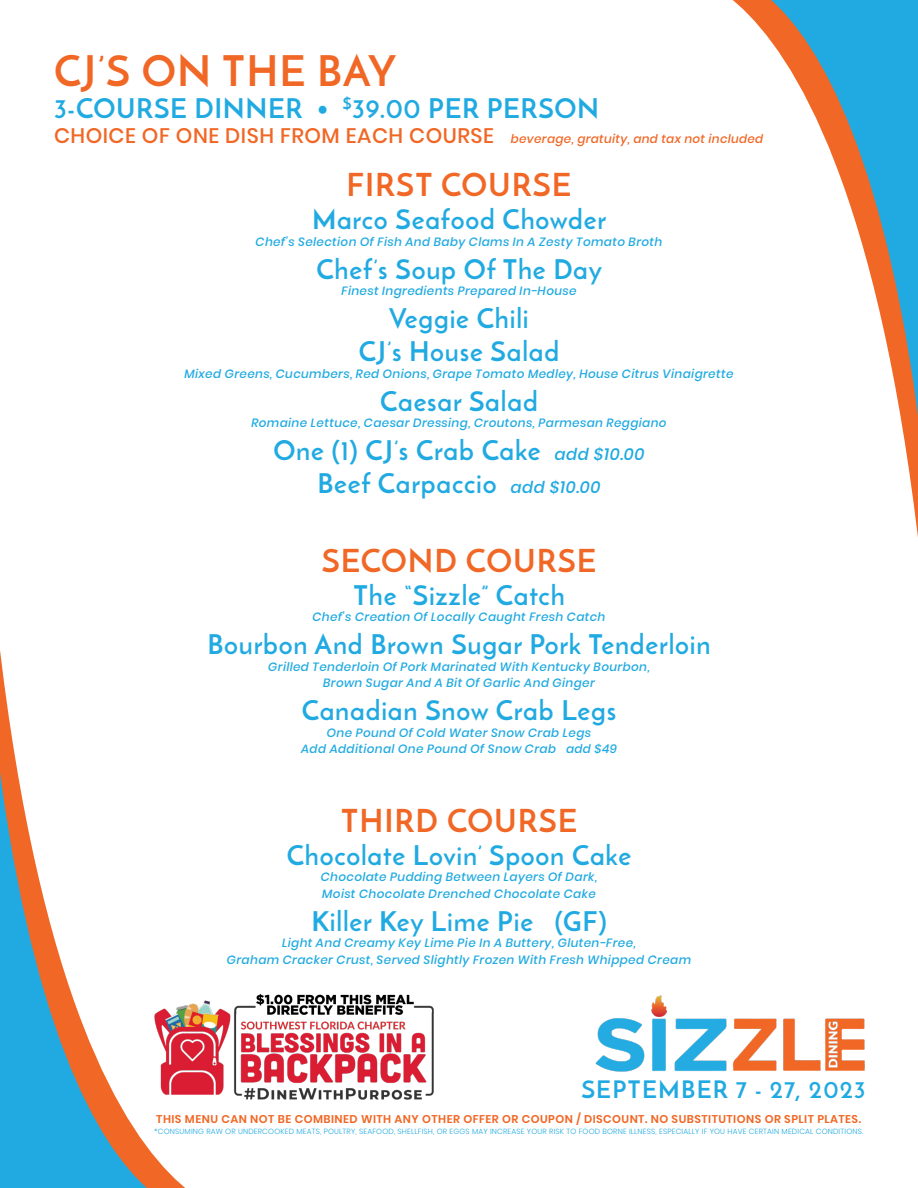
<style>
.page{position:relative;width:918px;height:1188px;background:#fff}
.page>*{position:absolute;margin:0;border:0;box-sizing:border-box;transform-origin:0 0}
.t1{font:700 42px "Josefin Sans";letter-spacing:.025em;color:#f16725}
.t2{font:700 31.5px "Josefin Sans";letter-spacing:.03em;color:#f16725}
.t3{font:700 27px "Josefin Sans";letter-spacing:.03em;color:#21aae1}
.t4{font:700 24px "Josefin Sans";letter-spacing:.05em;color:#21aae1}
.t5{font:italic 500 12px "Poppins";letter-spacing:.03em;color:#21aae1}
.t6{font:italic 500 12px "Poppins";letter-spacing:.025em;color:#f16725}
.t7{font:600 11.25px "Poppins";letter-spacing:.04em;color:#f16725}
.t8{font:300 7.5px "Poppins";letter-spacing:.025em;color:#21aae1}
.s1{font-style:normal;font-size:21px}
.s2{font-family:"Poppins";font-weight:500;font-style:italic;font-size:16.5px}
</style>
<div class="page">
<svg style="left:0;top:651px;width:185px;height:537px"></svg>
<svg style="left:733px;top:0;width:185px;height:537px"></svg>
<img style="left:595px;top:995px;width:270px;height:77px">
<img style="left:152px;top:992px;width:282px;height:110px">
<p class="t1" style="left:54px;top:44px;width:344px">CJ’S ON THE BAY</p>
<p class="t3" style="left:54px;top:91px;width:547px">3-COURSE DINNER • <sup>$</sup>39.00 PER PERSON</p>
<p class="t6" style="left:54px;top:132px;width:711px"><span class="s1">CHOICE OF ONE DISH FROM EACH COURSE</span> beverage, gratuity, and tax not included</p>
<p class="t2" style="left:347px;top:166px;width:226px">FIRST COURSE</p>
<p class="t3" style="left:312px;top:203px;width:295px">Marco Seafood Chowder</p>
<p class="t5" style="left:256px;top:235px;width:408px">Chef’s Selection Of Fish And Baby Clams In A Zesty Tomato Broth</p>
<p class="t3" style="left:316px;top:252px;width:287px">Chef’s Soup Of The Day</p>
<p class="t5" style="left:341px;top:284px;width:237px">Finest Ingredients Prepared In-House</p>
<p class="t3" style="left:389px;top:302px;width:141px">Veggie Chili</p>
<p class="t3" style="left:359px;top:335px;width:202px">CJ’s House Salad</p>
<p class="t5" style="left:184px;top:367px;width:551px">Mixed Greens, Cucumbers, Red Onions, Grape Tomato Medley, House Citrus Vinaigrette</p>
<p class="t3" style="left:380px;top:384px;width:159px">Caesar Salad</p>
<p class="t5" style="left:251px;top:416px;width:417px">Romaine Lettuce, Caesar Dressing, Croutons, Parmesan Reggiano</p>
<p class="t3" style="left:274px;top:434px;width:372px">One (1) CJ’s Crab Cake <span class="s2">add $10.00</span></p>
<p class="t3" style="left:318px;top:467px;width:284px">Beef Carpaccio <span class="s2">add $10.00</span></p>
<p class="t2" style="left:322px;top:541px;width:276px">SECOND COURSE</p>
<p class="t3" style="left:353px;top:578px;width:213px">The “Sizzle” Catch</p>
<p class="t5" style="left:313px;top:610px;width:294px">Chef’s Creation Of Locally Caught Fresh Catch</p>
<p class="t3" style="left:207px;top:628px;width:505px">Bourbon And Brown Sugar Pork Tenderloin</p>
<p class="t5" style="left:268px;top:660px;width:383px">Grilled Tenderloin Of Pork Marinated With Kentucky Bourbon,</p>
<p class="t5" style="left:323px;top:676px;width:273px">Brown Sugar And A Bit Of Garlic And Ginger</p>
<p class="t3" style="left:302px;top:694px;width:316px">Canadian Snow Crab Legs</p>
<p class="t5" style="left:327px;top:726px;width:266px">One Pound Of Cold Water Snow Crab Legs</p>
<p class="t5" style="left:301px;top:742px;width:317px">Add Additional One Pound Of Snow Crab add $49</p>
<p class="t2" style="left:341px;top:801px;width:238px">THIRD COURSE</p>
<p class="t3" style="left:287px;top:838px;width:346px">Chocolate Lovin’ Spoon Cake</p>
<p class="t5" style="left:321px;top:870px;width:278px">Chocolate Pudding Between Layers Of Dark,</p>
<p class="t5" style="left:322px;top:886px;width:275px">Moist Chocolate Drenched Chocolate Cake</p>
<p class="t3" style="left:311px;top:904px;width:297px">Killer Key Lime Pie (GF)</p>
<p class="t5" style="left:282px;top:936px;width:355px">Light And Creamy Key Lime Pie In A Buttery, Gluten-Free,</p>
<p class="t5" style="left:227px;top:952px;width:466px">Graham Cracker Crust, Served Slightly Frozen With Fresh Whipped Cream</p>
<h3 class="t4" style="left:581px;top:1075px;width:286px">SEPTEMBER 7 - 27, 2023</h3>
<p class="t7" style="left:156px;top:1113px;width:706px">THIS MENU CAN NOT BE COMBINED WITH ANY OTHER OFFER OR COUPON / DISCOUNT. NO SUBSTITUTIONS OR SPLIT PLATES.</p>
<p class="t8" style="left:154px;top:1127px;width:711px">*CONSUMING RAW OR UNDERCOOKED MEATS, POULTRY, SEAFOOD, SHELLFISH, OR EGGS MAY INCREASE YOUR RISK TO FOOD BORNE ILLNESS, ESPECIALLY IF YOU HAVE CERTAIN MEDICAL CONDITIONS.</p>
</div>
